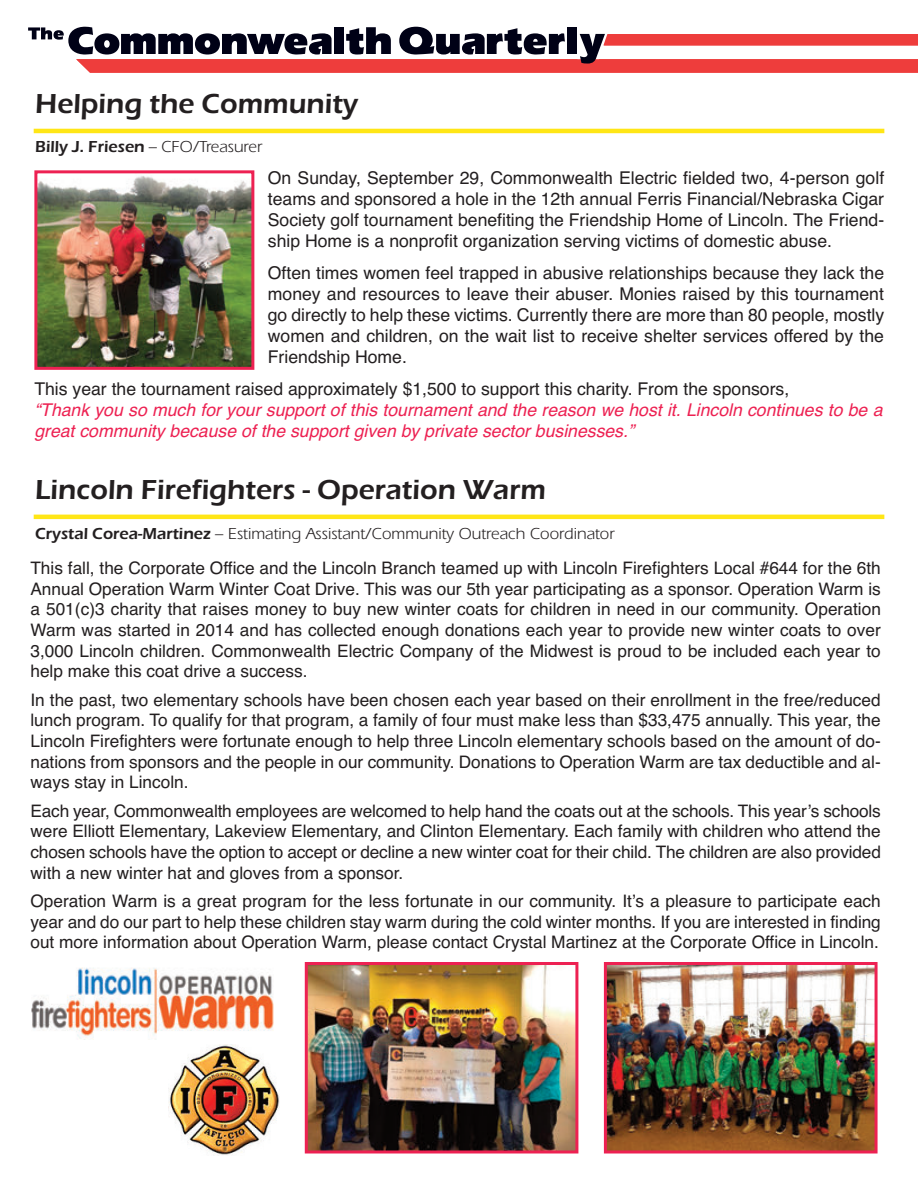
<style>
.page{position:relative;width:918px;height:1188px;background:#fff}
.page>*{position:absolute;margin:0;border:0;box-sizing:border-box;transform-origin:0 0}
.t1{font:600 28.5px "Eras ITC";color:#231f20}
.t2{font:17.7px/21.1px "Helvetica";color:#231f20;text-align:justify}
.t3{font:italic 17.7px/21.1px "Helvetica";color:#ed2152}
.t4{font:17.25px/20.7px "Helvetica";color:#231f20;text-align:justify}
.t5{font:16.5px "Itc Eras";color:#231f20}
.t6{font:600 16.5px "Eras ITC";color:#231f20}
.s1{font-family:"Itc Eras";font-weight:400}
.s2{font-family:"Eras ITC";font-weight:600}
</style>
<div class="page">
<hr style="left:34px;top:129px;width:850px;height:4px;background:#ffe616">
<svg style="left:28px;top:27px;width:890px;height:46px"></svg>
<img style="left:38px;top:176px;width:212px;height:190px">
<div style="left:34px;top:170px;width:220px;height:200px;border:3px solid #ed2152"></div>
<img style="left:33px;top:967px;width:241px;height:72px">
<img style="left:169px;top:1045px;width:110px;height:110px">
<img style="left:309px;top:966px;width:265px;height:184px">
<div style="left:305px;top:962px;width:273px;height:192px;border:3px solid #ed2152"></div>
<img style="left:608px;top:966px;width:266px;height:184px">
<div style="left:604px;top:962px;width:274px;height:192px;border:3px solid #ed2152"></div>
<hr style="left:34px;top:515px;width:850px;height:4px;background:#ffe616">
<h1 class="t1" style="left:35px;top:87px;width:325px">Helping the Community</h1>
<p class="t6" style="left:35px;top:137px;width:229px">Billy J. Friesen <span class="s1">– CFO/Treasurer</span></p>
<p class="t2" style="left:268px;top:167px;width:618px">On Sunday, September 29, Commonwealth Electric fielded two, 4-person golf teams and sponsored a hole in the 12th annual Ferris Financial/Nebraska Cigar Society golf tournament benefiting the Friendship Home of Lincoln. The Friend&shy;ship Home is a nonprofit organization serving victims of domestic abuse.</p>
<p class="t2" style="left:268px;top:262px;width:618px">Often times women feel trapped in abusive relationships because they lack the money and resources to leave their abuser. Monies raised by this tournament go directly to help these victims. Currently there are more than 80 people, mostly women and children, on the wait list to receive shelter services offered by the Friendship Home.</p>
<p class="t2" style="left:34px;top:378px;width:756px">This year the tournament raised approximately $1,500 to support this charity. From the sponsors,</p>
<p class="t3" style="left:34px;top:400px;width:850px">“Thank you so much for your support of this tournament and the reason we host it. Lincoln continues to be a great community because of the support given by private sector businesses.”</p>
<h1 class="t1" style="left:35px;top:472px;width:512px">Lincoln Firefighters - Operation Warm</h1>
<p class="t5" style="left:35px;top:528px;width:581px"><span class="s2">Crystal Corea-Martinez</span> – Estimating Assistant/Community Outreach Coordinator</p>
<p class="t4" style="left:30px;top:558px;width:852px">This fall, the Corporate Office and the Lincoln Branch teamed up with Lincoln Firefighters Local #644 for the 6th Annual Operation Warm Winter Coat Drive. This was our 5th year participating as a sponsor. Operation Warm is a 501(c)3 charity that raises money to buy new winter coats for children in need in our community. Operation Warm was started in 2014 and has collected enough donations each year to provide new winter coats to over 3,000 Lincoln children. Commonwealth Electric Company of the Midwest is proud to be included each year to help make this coat drive a success.</p>
<p class="t4" style="left:30px;top:689px;width:852px">In the past, two elementary schools have been chosen each year based on their enrollment in the free/reduced lunch program. To qualify for that program, a family of four must make less than $33,475 annually. This year, the Lincoln Firefighters were fortunate enough to help three Lincoln elementary schools based on the amount of do&shy;nations from sponsors and the people in our community. Donations to Operation Warm are tax deductible and al&shy;ways stay in Lincoln.</p>
<p class="t4" style="left:30px;top:800px;width:852px">Each year, Commonwealth employees are welcomed to help hand the coats out at the schools. This year’s schools were Elliott Elementary, Lakeview Elementary, and Clinton Elementary. Each family with children who attend the chosen schools have the option to accept or decline a new winter coat for their child. The children are also provided with a new winter hat and gloves from a sponsor.</p>
<p class="t4" style="left:30px;top:891px;width:852px">Operation Warm is a great program for the less fortunate in our community. It’s a pleasure to participate each year and do our part to help these children stay warm during the cold winter months. If you are interested in finding out more information about Operation Warm, please contact Crystal Martinez at the Corporate Office in Lincoln.</p>
</div>
